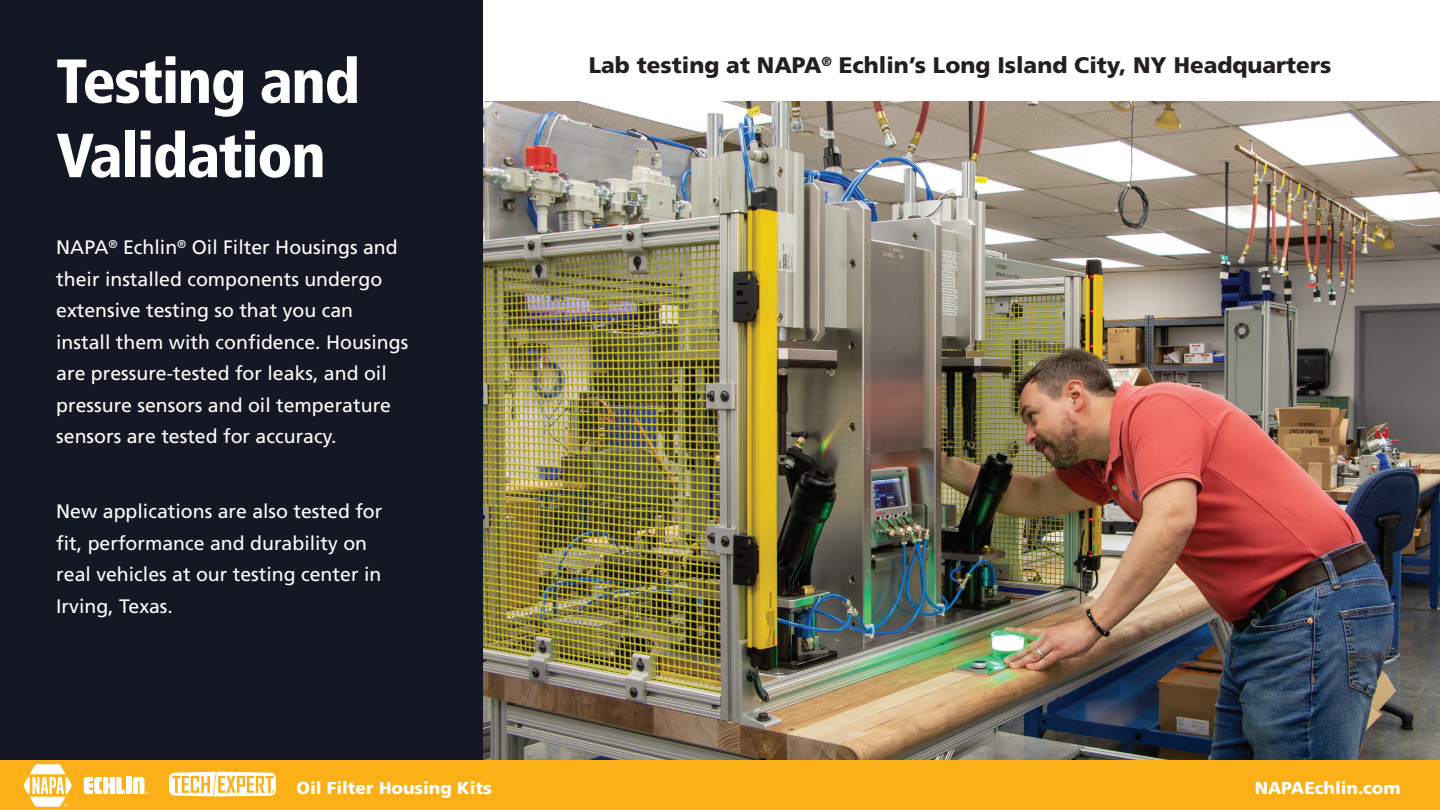
<style>
.page{position:relative;width:1440px;height:810px;background:#fff}
.page>*{position:absolute;margin:0;border:0;box-sizing:border-box;transform-origin:0 0}
.t1{font:900 condensed 62.25px/74.2px "Frutiger LT Std";letter-spacing:-.025em;color:#fff}
.t2{font:900 22.5px "Frutiger LT Std";color:#231f20}
.t3{font:19.5px/31.5px "Frutiger LT Std";color:#fff}
.t4{font:900 17.25px "Frutiger LT Std";color:#fff}
</style>
<div class="page">
<div style="left:0;top:0;width:483px;height:810px;background:#141724"></div>
<img style="left:483px;top:101px;width:957px;height:660px">
<div style="left:0;top:761px;width:1440px;height:49px;background:#fbb017"></div>
<svg style="left:84px;top:777px;width:41px;height:17px"></svg>
<div style="left:126px;top:777px;width:6px;height:17px;background:#fff"></div>
<svg style="left:133px;top:777px;width:15px;height:17px"></svg>
<svg style="left:24px;top:764px;width:48px;height:43px"></svg>
<svg style="left:169px;top:772px;width:107px;height:24px"></svg>
<h1 class="t1" style="left:56px;top:44px;width:305px">Testing and<br>Validation</h1>
<p class="t3" style="left:56px;top:232px;width:354px">NAPA<sup>®</sup> Echlin<sup>®</sup> Oil Filter Housings and their installed components undergo extensive testing so that you can install them with confidence. Housings are pressure-tested for leaks, and oil pressure sensors and oil temperature sensors are tested for accuracy.</p>
<p class="t3" style="left:56px;top:496px;width:328px">New applications are also tested for fit, performance and durability on real vehicles at our testing center in<br>Irving, Texas.</p>
<p class="t2" style="left:589px;top:52px;width:744px">Lab testing at NAPA<sup>®</sup> Echlin’s Long Island City, NY Headquarters</p>
<p class="t4" style="left:297px;top:777px;width:197px">Oil Filter Housing Kits</p>
<p class="t4" style="left:1255px;top:777px;width:147px">NAPAEchlin.com</p>
</div>
